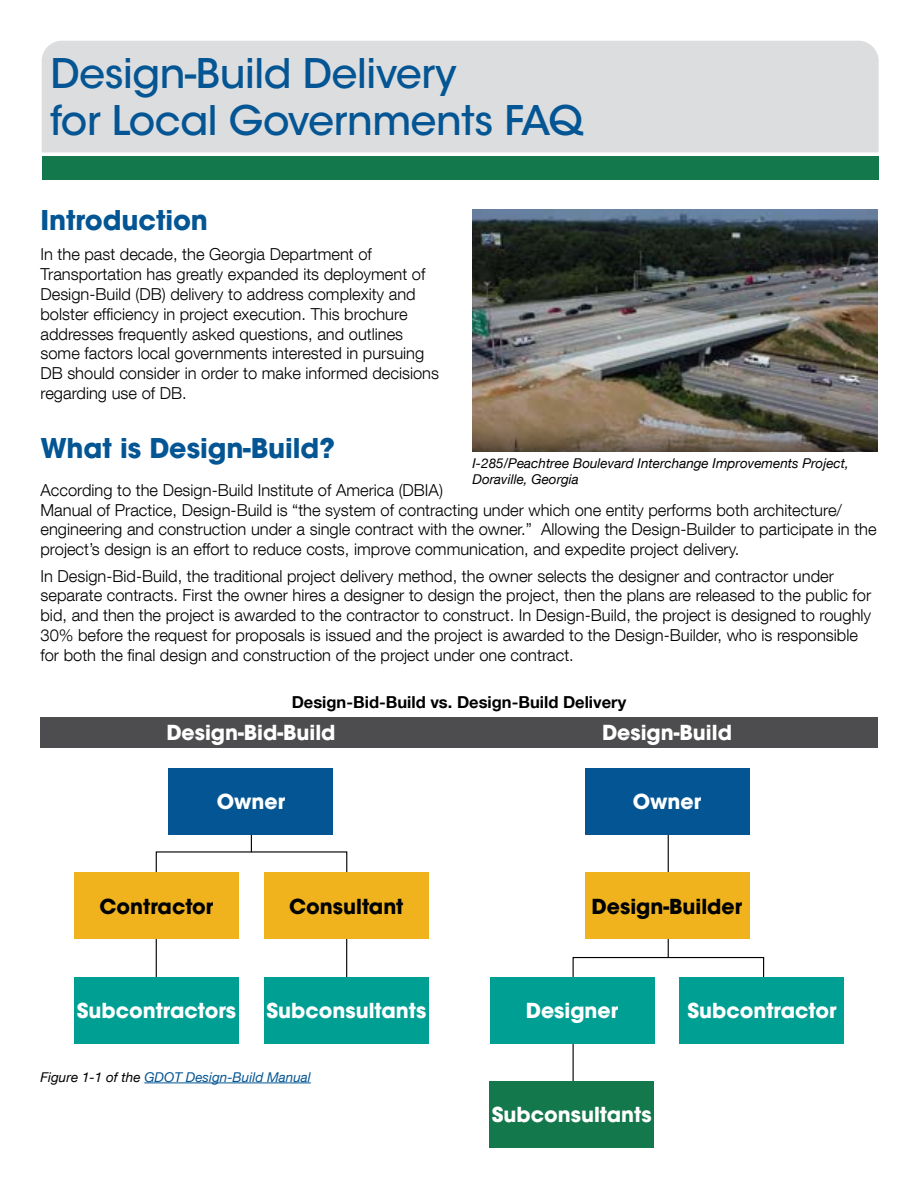
<style>
.page{position:relative;width:918px;height:1188px;background:#fff}
.page>*{position:absolute;margin:0;border:0;box-sizing:border-box;transform-origin:0 0}
.t1{font:500 40.5px/46.5px "ITC Avant Garde Std";letter-spacing:-.01em;color:#045594}
.t2{font:700 27px "ITC Avant Garde Std";letter-spacing:-.005em;color:#045594}
.t3{font:700 20.55px "ITC Avant Garde Std";color:#fff}
.t4{font:700 20.55px "ITC Avant Garde Std";color:#000101}
.t5{font:300 16.5px/19.8px "Helvetica Neue LT Com";color:#000}
.t6{font:700 16.5px "Helvetica Neue LT Com";color:#000}
.t7{font:italic 13.5px/16.2px "Helvetica Neue LT Com";color:#000}
.t8{font:italic 13.5px "Helvetica Neue LT Com";color:#045594}
.s1{color:#000}
</style>
<div class="page">
<div style="left:42px;top:41px;width:837px;height:111px;background:#dcddde"></div>
<div style="left:42px;top:156px;width:837px;height:23px;background:#13784b"></div>
<hr style="left:144px;top:1083px;width:167px;height:1px;background:#045594">
<img style="left:472px;top:210px;width:406px;height:242px">
<hr style="left:668px;top:824px;width:1px;height:134px;background:#000">
<svg style="left:155px;top:851px;width:193px;height:126px"></svg>
<svg style="left:572px;top:956px;width:193px;height:125px"></svg>
<div style="left:74px;top:873px;width:165px;height:66px;background:#f0b31d"></div>
<div style="left:264px;top:873px;width:165px;height:66px;background:#f0b31d"></div>
<div style="left:490px;top:1081px;width:164px;height:67px;background:#13784b"></div>
<div style="left:74px;top:977px;width:165px;height:66px;background:#009f94"></div>
<div style="left:490px;top:977px;width:164px;height:66px;background:#009f94"></div>
<div style="left:264px;top:977px;width:165px;height:66px;background:#009f94"></div>
<div style="left:680px;top:977px;width:164px;height:66px;background:#009f94"></div>
<hr style="left:251px;top:821px;width:1px;height:31px;background:#000">
<div style="left:585px;top:873px;width:164px;height:66px;background:#f0b31d"></div>
<div style="left:585px;top:768px;width:164px;height:67px;background:#045594"></div>
<div style="left:169px;top:768px;width:164px;height:67px;background:#045594"></div>
<div style="left:457px;top:717px;width:421px;height:31px;background:#4d4d4f"></div>
<div style="left:40px;top:717px;width:421px;height:31px;background:#4d4d4f"></div>
<h1 class="t1" style="left:51px;top:51px;width:535px">Design-Build Delivery<br>for Local Governments FAQ</h1>
<h2 class="t2" style="left:40px;top:202px;width:169px">Introduction</h2>
<p class="t5" style="left:40px;top:244px;width:400px">In the past decade, the Georgia Department of Transportation has greatly expanded its deployment of Design-Build (DB) delivery to address complexity and bolster efficiency in project execution. This brochure addresses frequently asked questions, and outlines some factors local governments interested in pursuing DB should consider in order to make informed decisions regarding use of DB.</p>
<h2 class="t2" style="left:40px;top:431px;width:296px">What is Design-Build?</h2>
<p class="t5" style="left:40px;top:480px;width:838px">According to the Design-Build Institute of America (DBIA)<br>Manual of Practice, Design-Build is “the system of contracting under which one entity performs both architecture/ engineering and construction under a single contract with the owner.” Allowing the Design-Builder to participate in the project’s design is an effort to reduce costs, improve communication, and expedite project delivery.</p>
<p class="t5" style="left:40px;top:566px;width:832px">In Design-Bid-Build, the traditional project delivery method, the owner selects the designer and contractor under separate contracts. First the owner hires a designer to design the project, then the plans are released to the public for bid, and then the project is awarded to the contractor to construct. In Design-Build, the project is designed to roughly 30% before the request for proposals is issued and the project is awarded to the Design-Builder, who is responsible for both the final design and construction of the project under one contract.</p>
<p class="t6" style="left:292px;top:691px;width:336px">Design-Bid-Build vs. Design-Build Delivery</p>
<p class="t7" style="left:472px;top:455px;width:378px">I-285/Peachtree Boulevard Interchange Improvements Project,<br>Doraville, Georgia</p>
<p class="t3" style="left:166px;top:720px;width:171px">Design-Bid-Build</p>
<p class="t3" style="left:602px;top:720px;width:131px">Design-Build</p>
<p class="t3" style="left:217px;top:788px;width:70px">Owner</p>
<p class="t3" style="left:633px;top:788px;width:70px">Owner</p>
<p class="t4" style="left:99px;top:893px;width:115px">Contractor</p>
<p class="t4" style="left:289px;top:893px;width:116px">Consultant</p>
<p class="t4" style="left:592px;top:893px;width:152px">Design-Builder</p>
<p class="t3" style="left:77px;top:997px;width:161px">Subcontractors</p>
<p class="t3" style="left:266px;top:997px;width:161px">Subconsultants</p>
<p class="t3" style="left:526px;top:997px;width:94px">Designer</p>
<p class="t3" style="left:687px;top:997px;width:151px">Subcontractor</p>
<p class="t8" style="left:40px;top:1069px;width:272px"><span class="s1">Figure 1-1 of the</span> GDOT Design-Build Manual</p>
<p class="t3" style="left:492px;top:1101px;width:161px">Subconsultants</p>
</div>
